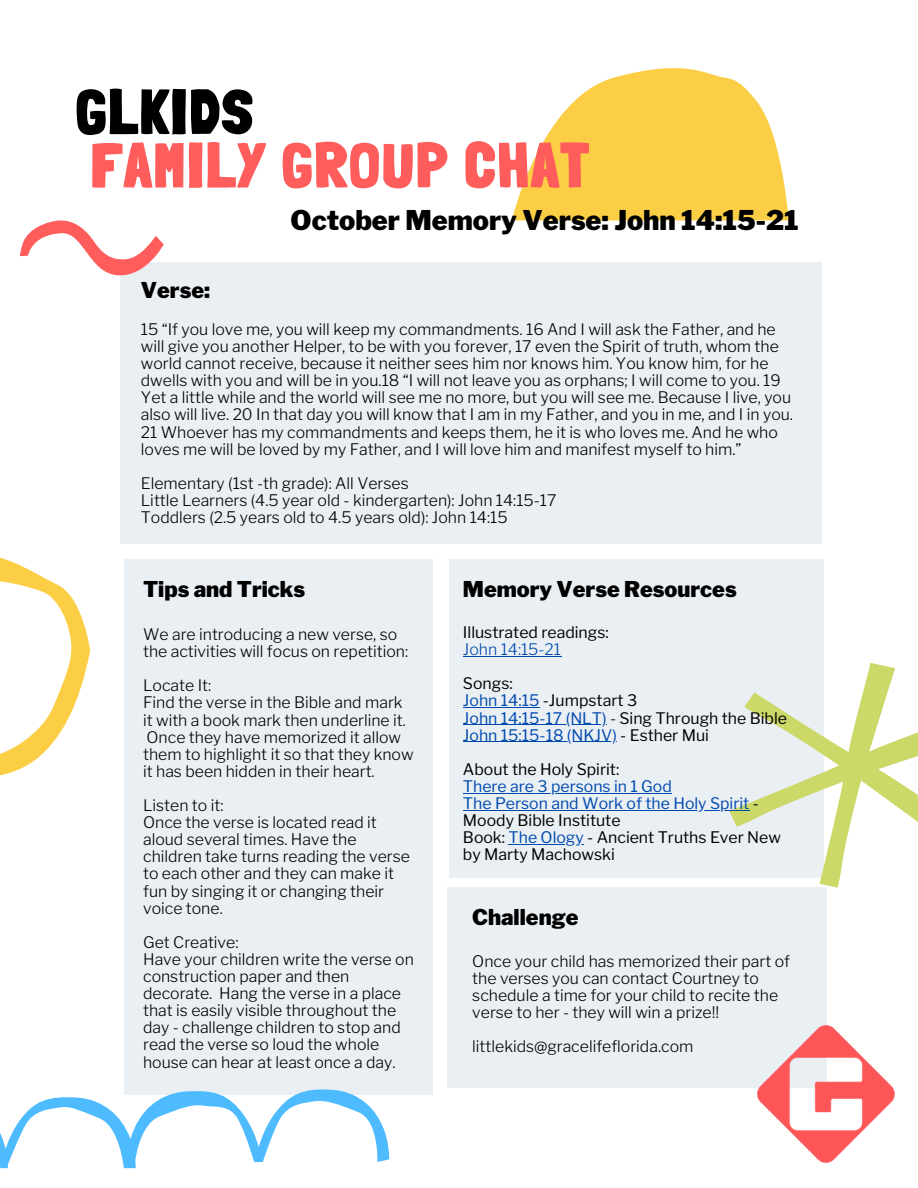
<style>
.page{position:relative;width:918px;height:1188px;background:#fff}
.page>*{position:absolute;margin:0;border:0;box-sizing:border-box;transform-origin:0 0}
.t1{font:900 63px "Londrina Solid";letter-spacing:.035em;color:#ff5c5c}
.t2{font:900 63px "Londrina Solid";letter-spacing:.035em;color:#000}
.t3{font:900 27px "Libre Franklin";color:#000}
.t4{font:900 21.6px "Libre Franklin";color:#000}
.t5{font:300 15.75px/17.1px "Libre Franklin";color:#000}
.t6{font:15.75px/17.1px "Libre Franklin";color:#000}
.t7{font:300 15.75px "Libre Franklin";color:#004aad}
.s1{color:#004aad}
.s2{font-weight:300}
</style>
<div class="page">
<svg style="left:512px;top:68px;width:277px;height:152px;fill:#fbce45"></svg>
<div style="left:120px;top:262px;width:702px;height:281px;background:#eaeff4"></div>
<svg style="left:0;top:557px;width:90px;height:219px"></svg>
<div style="left:125px;top:560px;width:308px;height:535px;background:#eaeff4"></div>
<svg style="left:0;top:1087px;width:389px;height:81px"></svg>
<svg style="left:20px;top:220px;width:144px;height:56px"></svg>
<div style="left:447px;top:888px;width:379px;height:200px;background:#eaeff4"></div>
<div style="left:449px;top:560px;width:375px;height:318px;background:#eaeff4"></div>
<svg style="left:729px;top:663px;width:189px;height:225px"></svg>
<hr style="left:463px;top:656px;width:98px;height:1px;background:#004aad">
<hr style="left:463px;top:707px;width:77px;height:1px;background:#004aad">
<hr style="left:463px;top:724px;width:144px;height:1px;background:#004aad">
<hr style="left:463px;top:742px;width:154px;height:1px;background:#004aad">
<hr style="left:463px;top:793px;width:209px;height:1px;background:#004aad">
<hr style="left:463px;top:810px;width:286px;height:1px;background:#004aad">
<hr style="left:509px;top:844px;width:75px;height:1px;background:#004aad">
<img style="left:757px;top:999px;width:138px;height:164px">
<h1 class="t2" style="left:76px;top:74px;width:178px">GLKIDS</h1>
<h1 class="t1" style="left:91px;top:128px;width:499px">FAMILY GROUP CHAT</h1>
<h2 class="t3" style="left:291px;top:204px;width:510px">October Memory Verse: John 14:15-21</h2>
<h3 class="t4" style="left:141px;top:277px;width:71px">Verse:</h3>
<p class="t5" style="left:141px;top:321px;width:654px">15 “If you love me, you will keep my commandments. 16 And I will ask the Father, and he will give you another Helper, to be with you forever, 17 even the Spirit of truth, whom the world cannot receive, because it neither sees him nor knows him. You know him, for he dwells with you and will be in you.18 “I will not leave you as orphans; I will come to you. 19<br>Yet a little while and the world will see me no more, but you will see me. Because I live, you also will live. 20 In that day you will know that I am in my Father, and you in me, and I in you.<br>21 Whoever has my commandments and keeps them, he it is who loves me. And he who loves me will be loved by my Father, and I will love him and manifest myself to him.”</p>
<p class="t5" style="left:141px;top:475px;width:417px">Elementary (1st -th grade): All Verses<br>Little Learners (4.5 year old - kindergarten): John 14:15-17<br>Toddlers (2.5 years old to 4.5 years old): John 14:15</p>
<h3 class="t4" style="left:143px;top:576px;width:164px">Tips and Tricks</h3>
<p class="t5" style="left:143px;top:626px;width:267px">We are introducing a new verse, so the activities will focus on repetition:</p>
<p class="t5" style="left:143px;top:677px;width:272px">Locate It:<br>Find the verse in the Bible and mark it with a book mark then underline it.<br>Once they have memorized it allow them to highlight it so that they know it has been hidden in their heart.</p>
<p class="t5" style="left:143px;top:797px;width:268px">Listen to it:<br>Once the verse is located read it aloud several times. Have the children take turns reading the verse to each other and they can make it fun by singing it or changing their voice tone.</p>
<p class="t5" style="left:143px;top:934px;width:272px">Get Creative:<br>Have your children write the verse on construction paper and then decorate. Hang the verse in a place that is easily visible throughout the day - challenge children to stop and read the verse so loud the whole house can hear at least once a day.</p>
<h3 class="t4" style="left:463px;top:576px;width:275px">Memory Verse Resources</h3>
<p class="t6" style="left:463px;top:624px;width:147px">Illustrated readings:</p>
<p class="t7" style="left:463px;top:640px;width:100px">John 14:15-21</p>
<p class="t6" style="left:463px;top:675px;width:326px">Songs:<br><span class="s1">John 14:15</span> -Jumpstart 3<br><span class="s1">John 14:15-17 (NLT)</span> <span class="s2">-</span> Sing Through the Bible<br><span class="s1">John 15:15-18 (NKJV)</span> - Esther Mui</p>
<p class="t6" style="left:463px;top:761px;width:158px">About the Holy Spirit:</p>
<p class="t6" style="left:463px;top:778px;width:320px"><span class="s1">There are 3 persons in 1 God<br>The Person and Work of the Holy Spirit</span> -<br>Moody Bible Institute<br>Book: <span class="s1">The Ology</span> - Ancient Truths Ever New by Marty Machowski</p>
<h3 class="t4" style="left:472px;top:905px;width:108px">Challenge</h3>
<p class="t5" style="left:472px;top:952px;width:319px">Once your child has memorized their part of the verses you can contact Courtney to schedule a time for your child to recite the verse to her - they will win a prize!!</p>
<p class="t5" style="left:472px;top:1038px;width:223px">littlekids@gracelifeflorida.com</p>
</div>
